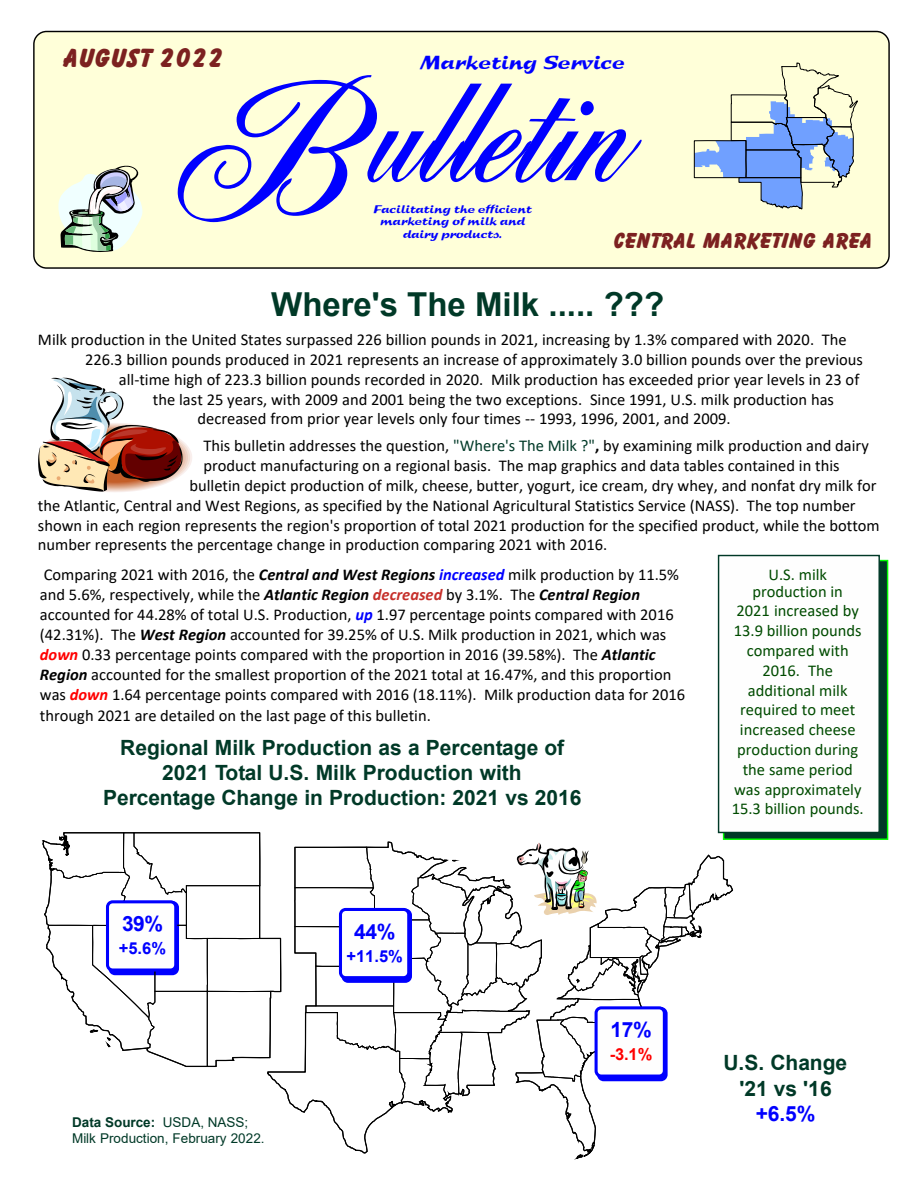
<style>
.page{position:relative;width:918px;height:1188px;background:#fff}
.page>*{position:absolute;margin:0;border:0;box-sizing:border-box;transform-origin:0 0}
.t1{font:157.5px "Ancestory SF";color:#00f}
.t2{font:700 33px "Arial";color:#003927}
.t3{font:25.5px "Balloonist SF Bold";letter-spacing:-.005em;color:#7c2120}
.t4{font:700 21px/25.2px "Arial";color:#003927;text-align:center}
.t5{font:21px "Balloonist SF Bold";color:#7c2120}
.t6{font:700 21px "Arial";color:#00f}
.t7{font:18px "Sprint SF";color:#00f}
.t8{font:16.5px/20.1px "Calibri";color:#000}
.t9{font:16.5px/19.8px "Calibri";color:#004b00;text-align:center}
.t10{font:700 16.5px "Arial";color:#00f}
.t11{font:700 16.5px "Arial";color:#f00}
.t12{font:13.5px/16.2px "Arial";color:#003927}
.t13{font:10.5px/12.6px "Sprint SF";color:#00f;text-align:center}
.s1{font-size:180px}
.s2{color:#003927}
.s3{font-weight:700}
.s4{font-weight:700;font-style:italic}
.s5{font-weight:700;font-style:italic;color:#00f}
.s6{font-weight:700;font-style:italic;color:#c6302b}
.s7{font-weight:700;font-style:italic;color:#f00}
</style>
<div class="page">
<div style="left:33px;top:30px;width:857px;height:239px;background:#ffffd9"></div>
<svg style="left:57px;top:166px;width:86px;height:87px"></svg>
<svg style="left:692px;top:59px;width:172px;height:153px;background:#cbd8d8"></svg>
<svg style="left:38px;top:378px;width:154px;height:114px"></svg>
<div style="left:723px;top:560px;width:165px;height:280px;background:#003927;border:1px solid #0f0"></div>
<div style="left:718px;top:555px;width:162px;height:278px;background:#fefefe;border:1px solid #003927"></div>
<svg style="left:43px;top:833px;width:690px;height:327px"></svg>
<h3 class="t3" style="left:61px;top:48px;width:162px">AUGUST 2022</h3>
<p class="t7" style="left:419px;top:52px;width:206px">Marketing Service</p>
<h1 class="t1" style="left:145px;top:26px;width:472px"><span class="s1">B</span>ulletin</h1>
<p class="t5" style="left:611px;top:232px;width:261px">CENTRAL MARKETING AREA</p>
<p class="t13" style="left:373px;top:203px;width:160px">Facilitating the efficient marketing of milk and dairy products.</p>
<h2 class="t2" style="left:271px;top:292px;width:394px">Where's The Milk ..... ???</h2>
<p class="t8" style="left:38px;top:331px;width:810px">Milk production in the United States surpassed 226 billion pounds in 2021, increasing by 1.3% compared with 2020. The</p>
<p class="t8" style="left:85px;top:351px;width:779px">226.3 billion pounds produced in 2021 represents an increase of approximately 3.0 billion pounds over the previous</p>
<p class="t8" style="left:119px;top:371px;width:742px">all-time high of 223.3 billion pounds recorded in 2020. Milk production has exceeded prior year levels in 23 of</p>
<p class="t8" style="left:153px;top:391px;width:683px">the last 25 years, with 2009 and 2001 being the two exceptions. Since 1991, U.S. milk production has</p>
<p class="t8" style="left:198px;top:410px;width:535px">decreased from prior year levels only four times -- 1993, 1996, 2001, and 2009.</p>
<p class="t8" style="left:203px;top:437px;width:667px">This bulletin addresses the question, <span class="s2">"Where's The Milk ?"</span><span class="s3">,</span> by examining milk production and dairy</p>
<p class="t8" style="left:203px;top:457px;width:638px">product manufacturing on a regional basis. The map graphics and data tables contained in this</p>
<p class="t8" style="left:189px;top:477px;width:689px">bulletin depict production of milk, cheese, butter, yogurt, ice cream, dry whey, and nonfat dry milk for</p>
<p class="t8" style="left:38px;top:497px;width:819px">the Atlantic, Central and West Regions, as specified by the National Agricultural Statistics Service (NASS). The top number</p>
<p class="t8" style="left:38px;top:517px;width:843px">shown in each region represents the region's proportion of total 2021 production for the specified product, while the bottom</p>
<p class="t8" style="left:38px;top:536px;width:571px">number represents the percentage change in production comparing 2021 with 2016.</p>
<p class="t8" style="left:40px;top:565px;width:647px">Comparing 2021 with 2016, the <span class="s4">Central and West Regions</span> <span class="s5">increased</span> milk production by 11.5% and 5.6%, respectively, while the <span class="s4">Atlantic Region</span> <span class="s6">decreased</span> by 3.1%. The <span class="s4">Central Region </span>accounted for 44.28% of total U.S. Production, <span class="s5">up</span> 1.97 percentage points compared with 2016 (42.31%). The <span class="s4">West Region</span> accounted for 39.25% of U.S. Milk production in 2021, which was <span class="s7">down</span> 0.33 percentage points compared with the proportion in 2016 (39.58%). The <span class="s4">Atlantic Region</span> accounted for the smallest proportion of the 2021 total at 16.47%, and this proportion was <span class="s7">down</span> 1.64 percentage points compared with 2016 (18.11%). Milk production data for 2016 through 2021 are detailed on the last page of this bulletin.</p>
<p class="t4" style="left:103px;top:737px;width:480px">Regional Milk Production as a Percentage of<br>2021 Total U.S. Milk Production with<br>Percentage Change in Production: 2021 vs 2016</p>
<p class="t6" style="left:122px;top:916px;width:43px">39%</p>
<p class="t10" style="left:119px;top:942px;width:49px">+5.6%</p>
<p class="t12" style="left:72px;top:1115px;width:194px"><span class="s3">Data Source:</span> USDA, NASS;<br>Milk Production, February 2022.</p>
<p class="t6" style="left:354px;top:923px;width:43px">44%</p>
<p class="t10" style="left:346px;top:950px;width:58px">+11.5%</p>
<p class="t6" style="left:611px;top:1022px;width:43px">17%</p>
<p class="t11" style="left:610px;top:1048px;width:44px">-3.1%</p>
<p class="t9" style="left:753px;top:568px;width:92px;line-height:16.5px">U.S. milk production in</p>
<p class="t9" style="left:732px;top:602px;width:134px">2021 increased by<br>13.9 billion pounds compared with<br>2016. The additional milk required to meet increased cheese production during the same period was approximately<br>15.3 billion pounds.</p>
<p class="t4" style="left:724px;top:1052px;width:125px">U.S. Change '21 vs '16</p>
<p class="t6" style="left:756px;top:1106px;width:61px">+6.5%</p>
</div>
